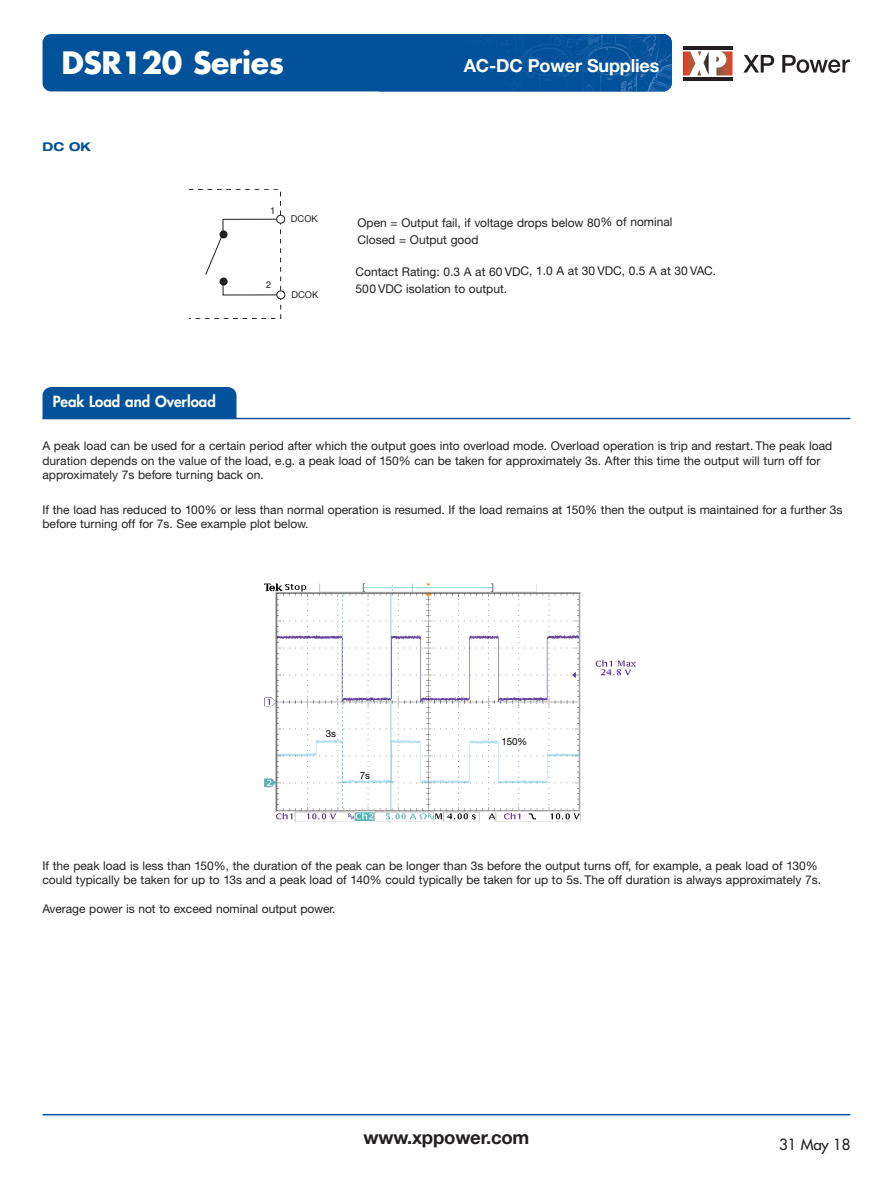
<style>
.page{position:relative;width:893px;height:1187px;background:#fff}
.page>*{position:absolute;margin:0;border:0;box-sizing:border-box;transform-origin:0 0}
.t1{font:700 30px "Futura LT";letter-spacing:-.015em;color:#fff}
.t2{font:700 18.6px "Helvetica Neue LT";letter-spacing:-.01em;color:#231f20}
.t3{font:700 18px "Helvetica Neue LT";letter-spacing:-.01em;color:#fff}
.t4{font:800 15px "Futura LT";color:#fff}
.t5{font:15px "Futura LT";letter-spacing:-.01em;color:#231f20}
.t6{font:12px/14.4px "Helvetica Neue CE";color:#231f20}
.t7{font:700 expanded 12px "Helvetica Neue LT";color:#01529a}
.t8{font:9.75px "Helvetica Neue LT";color:#000}
.t9{font:9.45px "Helvetica Neue LT";color:#231f20}
</style>
<div class="page">
<hr style="left:43px;top:1113px;width:807px;height:2px;background:#01529a">
<svg style="left:743px;top:55px;width:31px;height:18px"></svg>
<svg style="left:782px;top:55px;width:68px;height:18px"></svg>
<hr style="left:683px;top:46px;width:49px;height:3px;background:#231f20">
<svg style="left:683px;top:51px;width:26px;height:24px"></svg>
<svg style="left:716px;top:51px;width:16px;height:24px"></svg>
<hr style="left:683px;top:77px;width:49px;height:3px;background:#231f20">
<div style="left:43px;top:34px;width:629px;height:57px;background:#01529a;border-radius:9px"></div>
<img style="left:494px;top:34px;width:178px;height:57px">
<div style="left:43px;top:387px;width:194px;height:31px;background:#01529a"></div>
<hr style="left:43px;top:418px;width:807px;height:1px;background:#01529a">
<svg style="left:222px;top:283px;width:60px;height:13px"></svg>
<div style="left:276px;top:215px;width:9px;height:9px;border:1px solid #231f20;border-radius:50%"></div>
<div style="left:220px;top:277px;width:8px;height:8px;background:#231f20;border-radius:50%"></div>
<div style="left:277px;top:291px;width:8px;height:8px;background:#fff;border-radius:50%"></div>
<div style="left:276px;top:290px;width:9px;height:9px;border:1px solid #231f20;border-radius:50%"></div>
<svg style="left:205px;top:218px;width:77px;height:57px"></svg>
<img style="left:265px;top:583px;width:371px;height:239px">
<div style="left:581px;top:580px;width:79px;height:58px;background:#fff"></div>
<h1 class="t1" style="left:61px;top:43px;width:224px">DSR120 Series</h1>
<p class="t7" style="left:42px;top:139px;width:50px">DC OK</p>
<p class="t9" style="left:270px;top:205px;width:7px">1</p>
<p class="t9" style="left:291px;top:213px;width:28px">DCOK</p>
<p class="t9" style="left:266px;top:279px;width:7px">2</p>
<p class="t9" style="left:291px;top:289px;width:28px">DCOK</p>
<h3 class="t3" style="left:464px;top:54px;width:197px">AC-DC Power Supplies</h3>
<p class="t6" style="left:358px;top:214px;width:317px;line-height:17.5px">Open = Output fail, if voltage drops below 80% of nominal<br>Closed = Output good</p>
<p class="t6" style="left:355px;top:262px;width:362px;line-height:17.5px">Contact Rating: 0.3 A at 60 VDC, 1.0 A at 30 VDC, 0.5 A at 30 VAC.<br>500 VDC isolation to output.</p>
<p class="t4" style="left:53px;top:392px;width:165px">Peak Load and Overload</p>
<p class="t6" style="left:43px;top:439px;width:791px">A peak load can be used for a certain period after which the output goes into overload mode. Overload operation is trip and restart. The peak load duration depends on the value of the load, e.g. a peak load of 150% can be taken for approximately 3s. After this time the output will turn off for approximately 7s before turning back on.</p>
<p class="t6" style="left:43px;top:502px;width:801px">If the load has reduced to 100% or less than normal operation is resumed. If the load remains at 150% then the output is maintained for a further 3s before turning off for 7s. See example plot below.</p>
<p class="t8" style="left:326px;top:727px;width:12px">3s</p>
<p class="t8" style="left:360px;top:769px;width:12px">7s</p>
<p class="t8" style="left:501px;top:735px;width:28px">150%</p>
<p class="t6" style="left:43px;top:858px;width:780px">If the peak load is less than 150%, the duration of the peak can be longer than 3s before the output turns off, for example, a peak load of 130% could typically be taken for up to 13s and a peak load of 140% could typically be taken for up to 5s. The off duration is always approximately 7s.</p>
<p class="t6" style="left:43px;top:901px;width:295px">Average power is not to exceed nominal output power.</p>
<h2 class="t2" style="left:363px;top:1125px;width:167px">www.xppower.com</h2>
<p class="t5" style="left:779px;top:1134px;width:73px">31 May 18</p>
</div>
